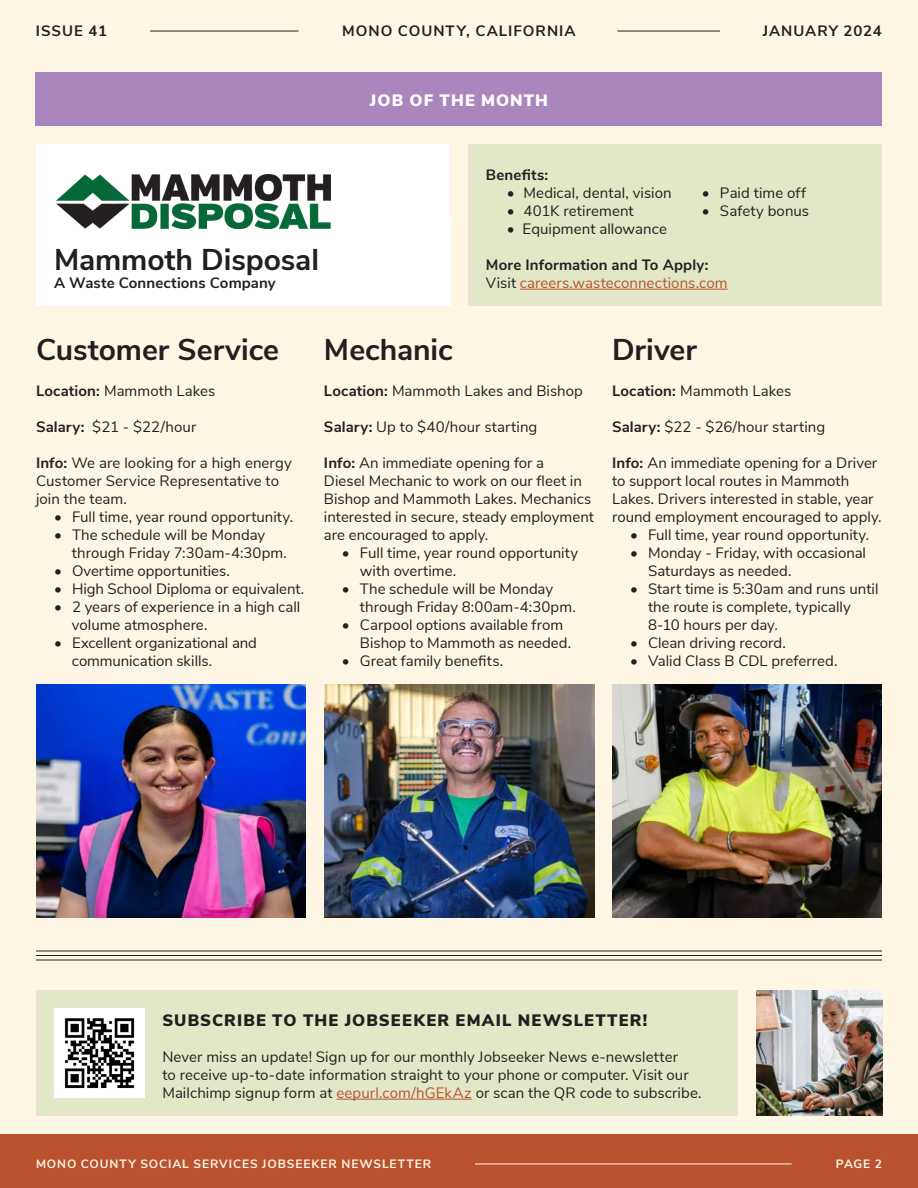
<style>
.page{position:relative;width:918px;height:1188px;background:#fef6e5}
.page>*{position:absolute;margin:0;border:0;box-sizing:border-box;transform-origin:0 0}
.t1{font:700 30px "Nunito Sans";letter-spacing:-.005em;color:#231f20}
.t2{font:900 16.5px "Nunito Sans";letter-spacing:.07em;color:#231f20}
.t3{font:900 16.5px "Nunito Sans";letter-spacing:.06em;color:#fff}
.t4{font:15px/18px "Nunito Sans";color:#231f20}
.t5{font:700 15px "Nunito Sans";letter-spacing:.015em;color:#231f20}
.t6{font:15px "Nunito Sans";letter-spacing:.005em;color:#ba522f}
.t7{font:700 15px "Nunito Sans";letter-spacing:.065em;color:#231f20}
.t8{font:700 15px "Nunito Sans";letter-spacing:.055em;color:#231f20}
.t9{font:700 12px "Nunito Sans";letter-spacing:.075em;color:#fef6e5}
.s1{color:#231f20}
.s2{font-weight:700}
.s3{color:#ba522f}
</style>
<div class="page">
<div style="left:0;top:1134px;width:918px;height:54px;background:#ba522f"></div>
<hr style="left:475px;top:1164px;width:317px;height:1px;background:#fef6e5">
<hr style="left:150px;top:31px;width:148px;height:1px;background:#231f20">
<hr style="left:618px;top:31px;width:102px;height:1px;background:#231f20">
<div style="left:36px;top:72px;width:846px;height:54px;background:#a986bd"></div>
<hr style="left:36px;top:960px;width:846px;height:1px;background:#231f20">
<hr style="left:36px;top:955px;width:846px;height:1px;background:#231f20">
<hr style="left:36px;top:951px;width:846px;height:1px;background:#231f20">
<div style="left:36px;top:990px;width:702px;height:126px;background:#e2e8c7"></div>
<img style="left:54px;top:1008px;width:90px;height:90px">
<hr style="left:337px;top:1099px;width:135px;height:1px;background:#ba522f">
<img style="left:756px;top:990px;width:126px;height:126px">
<div style="left:36px;top:216px;width:414px;height:90px;background:#fff"></div>
<div style="left:36px;top:144px;width:414px;height:93px;background:#fff"></div>
<img style="left:56px;top:174px;width:275px;height:54px">
<img style="left:324px;top:684px;width:270px;height:234px">
<img style="left:36px;top:684px;width:270px;height:234px">
<img style="left:612px;top:684px;width:270px;height:234px">
<div style="left:468px;top:144px;width:414px;height:162px;background:#e2e8c7"></div>
<hr style="left:520px;top:289px;width:208px;height:1px;background:#ba522f">
<p class="t5" style="left:36px;top:20px;width:73px">ISSUE 41</p>
<p class="t7" style="left:342px;top:20px;width:235px">MONO COUNTY, CALIFORNIA</p>
<p class="t8" style="left:763px;top:20px;width:121px">JANUARY 2024</p>
<p class="t1" style="left:54px;top:238px;width:266px">Mammoth Disposal</p>
<p class="t5" style="left:54px;top:272px;width:223px">A Waste Connections Company</p>
<p class="t3" style="left:370px;top:88px;width:180px">JOB OF THE MONTH</p>
<p class="t5" style="left:486px;top:164px;width:64px">Benefits:</p>
<p class="t4" style="left:507px;top:183px;width:166px">• Medical, dental, vision</p>
<p class="t4" style="left:702px;top:183px;width:106px">• Paid time off</p>
<p class="t4" style="left:507px;top:201px;width:128px">• 401K retirement</p>
<p class="t4" style="left:702px;top:201px;width:109px">• Safety bonus</p>
<p class="t4" style="left:507px;top:219px;width:161px">• Equipment allowance</p>
<p class="t5" style="left:486px;top:254px;width:224px">More Information and To Apply:</p>
<p class="t6" style="left:486px;top:272px;width:243px"><span class="s1">Visit</span> careers.wasteconnections.com</p>
<p class="t1" style="left:36px;top:328px;width:245px">Customer Service</p>
<p class="t4" style="left:36px;top:381px;width:181px"><span class="s2">Location:</span> Mammoth Lakes</p>
<p class="t4" style="left:36px;top:417px;width:162px"><span class="s2">Salary:</span> $21 - $22/hour</p>
<p class="t4" style="left:36px;top:453px;width:257px"><span class="s2">Info:</span> We are looking for a high energy<br>Customer Service Representative to join the team.</p>
<p class="t4" style="left:54px;top:507px;width:241px">• Full time, year round opportunity.</p>
<p class="t4" style="left:72px;top:525px;width:216px;text-indent:-18px">• The schedule will be Monday through Friday 7:30am-4:30pm.</p>
<p class="t4" style="left:54px;top:561px;width:177px">• Overtime opportunities.</p>
<p class="t4" style="left:54px;top:579px;width:252px">• High School Diploma or equivalent.</p>
<p class="t4" style="left:72px;top:597px;width:230px;text-indent:-18px">• 2 years of experience in a high call volume atmosphere.</p>
<p class="t4" style="left:72px;top:633px;width:187px;text-indent:-18px">• Excellent organizational and communication skills.</p>
<p class="t1" style="left:324px;top:328px;width:130px">Mechanic</p>
<p class="t4" style="left:324px;top:381px;width:261px"><span class="s2">Location:</span> Mammoth Lakes and Bishop</p>
<p class="t4" style="left:324px;top:417px;width:215px"><span class="s2">Salary:</span> Up to $40/hour starting</p>
<p class="t4" style="left:324px;top:453px;width:271px"><span class="s2">Info:</span> An immediate opening for a<br>Diesel Mechanic to work on our fleet in Bishop and Mammoth Lakes. Mechanics interested in secure, steady employment are encouraged to apply.</p>
<p class="t4" style="left:360px;top:543px;width:220px;text-indent:-18px">• Full time, year round opportunity with overtime.</p>
<p class="t4" style="left:360px;top:579px;width:217px;text-indent:-18px">• The schedule will be Monday through Friday 8:00am-4:30pm.</p>
<p class="t4" style="left:360px;top:615px;width:213px;text-indent:-18px">• Carpool options available from<br>Bishop to Mammoth as needed.</p>
<p class="t4" style="left:342px;top:651px;width:163px">• Great family benefits.</p>
<p class="t1" style="left:612px;top:328px;width:86px">Driver</p>
<p class="t4" style="left:612px;top:381px;width:181px"><span class="s2">Location:</span> Mammoth Lakes</p>
<p class="t4" style="left:612px;top:417px;width:215px"><span class="s2">Salary:</span> $22 - $26/hour starting</p>
<p class="t4" style="left:612px;top:453px;width:271px"><span class="s2">Info:</span> An immediate opening for a Driver to support local routes in Mammoth Lakes. Drivers interested in stable, year round employment encouraged to apply.</p>
<p class="t4" style="left:630px;top:525px;width:241px">• Full time, year round opportunity.</p>
<p class="t4" style="left:648px;top:543px;width:220px;text-indent:-18px">• Monday - Friday, with occasional<br>Saturdays as needed.</p>
<p class="t4" style="left:648px;top:579px;width:232px;text-indent:-18px">• Start time is 5:30am and runs until the route is complete, typically<br>8-10 hours per day.</p>
<p class="t4" style="left:630px;top:633px;width:157px">• Clean driving record.</p>
<p class="t4" style="left:630px;top:651px;width:209px">• Valid Class B CDL preferred.</p>
<p class="t2" style="left:162px;top:1008px;width:486px">SUBSCRIBE TO THE JOBSEEKER EMAIL NEWSLETTER!</p>
<p class="t4" style="left:162px;top:1047px;width:541px">Never miss an update! Sign up for our monthly Jobseeker News e-newsletter<br>to receive up-to-date information straight to your phone or computer. Visit our<br>Mailchimp signup form at <span class="s3">eepurl.com/hGEkAz</span> or scan the QR code to subscribe.</p>
<p class="t9" style="left:36px;top:1155px;width:397px">MONO COUNTY SOCIAL SERVICES JOBSEEKER NEWSLETTER</p>
<p class="t9" style="left:836px;top:1155px;width:48px">PAGE 2</p>
</div>
